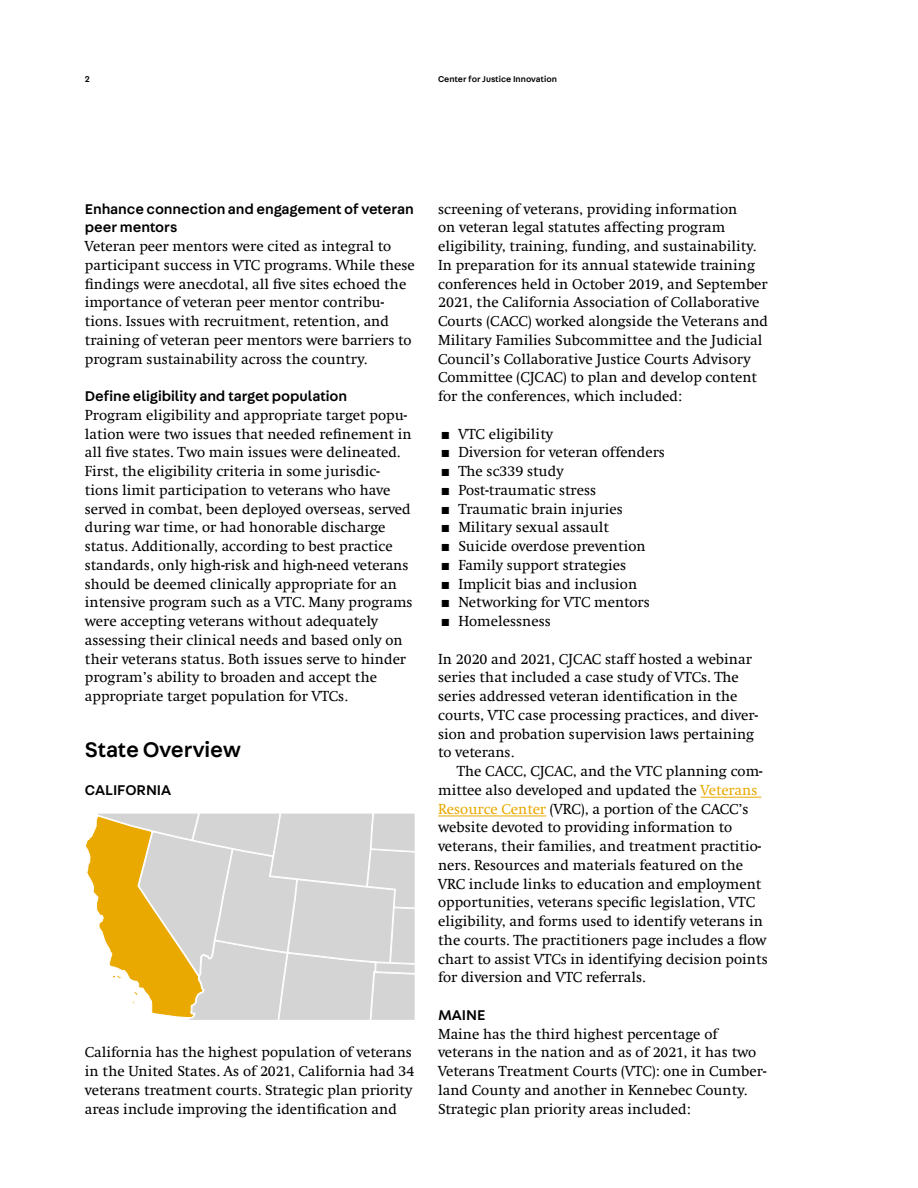
<style>
.page{position:relative;width:918px;height:1188px;background:#fff}
.page>*{position:absolute;margin:0;border:0;box-sizing:border-box;transform-origin:0 0}
.t1{font:500 22.5px "Fabriga";letter-spacing:-.005em;color:#000}
.t2{font:15px/18.8px "Swift";color:#000}
.t3{font:500 15px/18.8px "Fabriga";letter-spacing:-.005em;color:#000}
.t4{font:500 9px "Fabriga";color:#000}
.s1{font-family:"Fabriga"}
.s2{color:#eaa900}
</style>
<div class="page">
<hr style="left:701px;top:797px;width:60px;height:1px;background:#eaa900">
<hr style="left:438px;top:816px;width:108px;height:1px;background:#eaa900">
<svg style="left:85px;top:814px;width:330px;height:206px;background:#dcd2b7"></svg>
<p class="t4" style="left:85px;top:73px;width:7px">2</p>
<p class="t4" style="left:438px;top:73px;width:120px">Center for Justice Innovation</p>
<p class="t3" style="left:85px;top:199px;width:330px">Enhance connection and engagement of veteran peer mentors</p>
<p class="t2" style="left:85px;top:237px;width:332px">Veteran peer mentors were cited as integral to participant success in VTC programs. While these findings were anecdotal, all five sites echoed the importance of veteran peer mentor contribu&shy;tions. Issues with recruitment, retention, and training of veteran peer mentors were barriers to program sustainability across the country.</p>
<p class="t3" style="left:85px;top:386px;width:264px">Define eligibility and target population</p>
<p class="t2" style="left:85px;top:406px;width:329px">Program eligibility and appropriate target popu&shy;lation were two issues that needed refinement in all five states. Two main issues were delineated.<br>First, the eligibility criteria in some jurisdic&shy;tions limit participation to veterans who have served in combat, been deployed overseas, served during war time, or had honorable discharge status. Additionally, according to best practice standards, only high-risk and high-need veterans should be deemed clinically appropriate for an intensive program such as a VTC. Many programs were accepting veterans without adequately assessing their clinical needs and based only on their veterans status. Both issues serve to hinder program’s ability to broaden and accept the appropriate target population for VTCs.</p>
<h1 class="t1" style="left:85px;top:735px;width:158px">State Overview</h1>
<p class="t3" style="left:85px;top:780px;width:88px">CALIFORNIA</p>
<p class="t2" style="left:85px;top:1043px;width:331px">California has the highest population of veterans in the United States. As of 2021, California had 34 veterans treatment courts. Strategic plan priority areas include improving the identification and</p>
<p class="t2" style="left:438px;top:200px;width:332px">screening of veterans, providing information<br>on veteran legal statutes affecting program eligibility, training, funding, and sustainability.<br>In preparation for its annual statewide training conferences held in October 2019, and September 2021, the California Association of Collaborative Courts (CACC) worked alongside the Veterans and Military Families Subcommittee and the Judicial Council’s Collaborative Justice Courts Advisory Committee (CJCAC) to plan and develop content for the conferences, which included:</p>
<p class="t2" style="left:438px;top:425px;width:117px"><span class="s1">▪</span> VTC eligibility</p>
<p class="t2" style="left:438px;top:443px;width:228px"><span class="s1">▪</span> Diversion for veteran offenders</p>
<p class="t2" style="left:438px;top:462px;width:127px"><span class="s1">▪</span> The sc339 study</p>
<p class="t2" style="left:438px;top:481px;width:160px"><span class="s1">▪</span> Post-traumatic stress</p>
<p class="t2" style="left:438px;top:500px;width:186px"><span class="s1">▪</span> Traumatic brain injuries</p>
<p class="t2" style="left:438px;top:518px;width:173px"><span class="s1">▪</span> Military sexual assault</p>
<p class="t2" style="left:438px;top:537px;width:209px"><span class="s1">▪</span> Suicide overdose prevention</p>
<p class="t2" style="left:438px;top:556px;width:190px"><span class="s1">▪</span> Family support strategies</p>
<p class="t2" style="left:438px;top:575px;width:201px"><span class="s1">▪</span> Implicit bias and inclusion</p>
<p class="t2" style="left:438px;top:593px;width:213px"><span class="s1">▪</span> Networking for VTC mentors</p>
<p class="t2" style="left:438px;top:612px;width:114px"><span class="s1">▪</span> Homelessness</p>
<p class="t2" style="left:438px;top:650px;width:321px">In 2020 and 2021, CJCAC staff hosted a webinar series that included a case study of VTCs. The series addressed veteran identification in the courts, VTC case processing practices, and diver&shy;sion and probation supervision laws pertaining to veterans.</p>
<p class="t2" style="left:438px;top:762px;width:331px;text-indent:19px">The CACC, CJCAC, and the VTC planning com&shy;mittee also developed and updated the <span class="s2">Veterans Resource Center</span> (VRC), a portion of the CACC’s website devoted to providing information to veterans, their families, and treatment practitio&shy;ners. Resources and materials featured on the VRC include links to education and employment opportunities, veterans specific legislation, VTC eligibility, and forms used to identify veterans in the courts. The practitioners page includes a flow chart to assist VTCs in identifying decision points for diversion and VTC referrals.</p>
<p class="t3" style="left:438px;top:1005px;width:49px">MAINE</p>
<p class="t2" style="left:438px;top:1025px;width:330px">Maine has the third highest percentage of veterans in the nation and as of 2021, it has two Veterans Treatment Courts (VTC): one in Cumber&shy;land County and another in Kennebec County.<br>Strategic plan priority areas included:</p>
</div>
